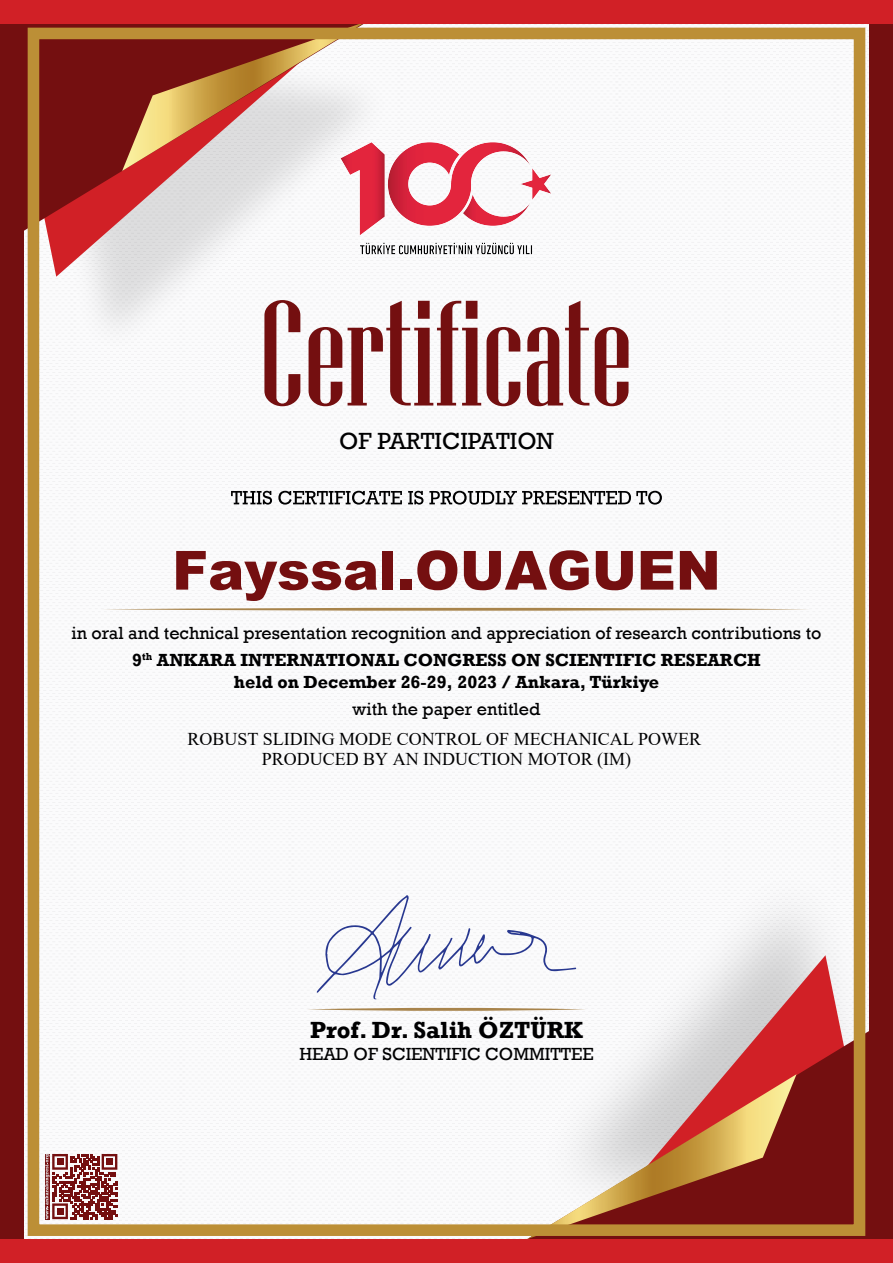
<style>
.page{position:relative;width:893px;height:1263px;background:#fbfbfc}
.page>*{position:absolute;margin:0;border:0;box-sizing:border-box;transform-origin:0 0}
.t1{font:900 54px "Arial";color:#740f10}
.t2{font:700 24px "Rockwell";color:#000001}
.t3{font:24px "Rockwell";color:#000001}
.t4{font:18px/27px "Rockwell";color:#000001;text-align:center}
.t5{font:18px/20px "Times New Roman";color:#000001;text-align:center}
.t6{font:700 18px "Rockwell";color:#000001}
.s1{font-weight:700}
</style>
<div class="page">
<img style="left:23px;top:27px;width:388px;height:345px">
<svg style="left:23px;top:245px;width:293px;height:32px"></svg>
<svg style="left:23px;top:24px;width:380px;height:221px"></svg>
<svg style="left:122px;top:24px;width:244px;height:147px"></svg>
<div style="left:0;top:0;width:23px;height:1263px;background:#740f10"></div>
<img style="left:576px;top:838px;width:294px;height:131px">
<svg style="left:607px;top:955px;width:263px;height:61px"></svg>
<svg style="left:507px;top:1016px;width:363px;height:223px"></svg>
<svg style="left:527px;top:1074px;width:269px;height:165px"></svg>
<div style="left:28px;top:28px;width:837px;height:1208px;border:12px solid #bc8f36"></div>
<div style="left:870px;top:0;width:23px;height:1263px;background:#740f10"></div>
<div style="left:0;top:1239px;width:893px;height:24px;background:#d12026"></div>
<div style="left:0;top:0;width:893px;height:24px;background:#d12026"></div>
<img style="left:341px;top:138px;width:210px;height:125px">
<svg style="left:264px;top:300px;width:36px;height:106px"></svg>
<svg style="left:309px;top:327px;width:33px;height:79px"></svg>
<svg style="left:348px;top:301px;width:133px;height:104px"></svg>
<svg style="left:487px;top:327px;width:33px;height:79px"></svg>
<svg style="left:527px;top:301px;width:62px;height:105px"></svg>
<svg style="left:595px;top:327px;width:33px;height:79px"></svg>
<svg style="left:231px;top:491px;width:41px;height:14px"></svg>
<svg style="left:278px;top:491px;width:124px;height:14px"></svg>
<svg style="left:408px;top:491px;width:15px;height:14px"></svg>
<svg style="left:429px;top:491px;width:233px;height:14px"></svg>
<svg style="left:105px;top:607px;width:702px;height:4px"></svg>
<svg style="left:308px;top:1007px;width:277px;height:4px"></svg>
<svg style="left:317px;top:895px;width:259px;height:104px"></svg>
<svg style="left:45px;top:1154px;width:72px;height:65px"></svg>
<h2 class="t3" style="left:339px;top:427px;width:216px">OF PARTICIPATION</h2>
<h1 class="t1" style="left:172px;top:530px;width:550px">Fayssal.OUAGUEN</h1>
<p class="t4" style="left:71px;top:620px;width:751px">in oral and technical presentation recognition and appreciation of research contributions to<br><span class="s1">9</span><sup>th</sup> <span class="s1">ANKARA INTERNATIONAL CONGRESS ON SCIENTIFIC RESEARCH</span></p>
<p class="t6" style="left:234px;top:671px;width:427px">held on December 26-29, 2023 / Ankara, Türkiye</p>
<p class="t4" style="left:353px;top:695px;width:189px">with the paper entitled</p>
<p class="t5" style="left:187px;top:729px;width:515px">ROBUST SLIDING MODE CONTROL OF MECHANICAL POWER<br>PRODUCED BY AN INDUCTION MOTOR (IM)</p>
<h2 class="t2" style="left:310px;top:1016px;width:274px">Prof. Dr. Salih ÖZTÜRK</h2>
<p class="t4" style="left:299px;top:1041px;width:296px">HEAD OF SCIENTIFIC COMMITTEE</p>
</div>
